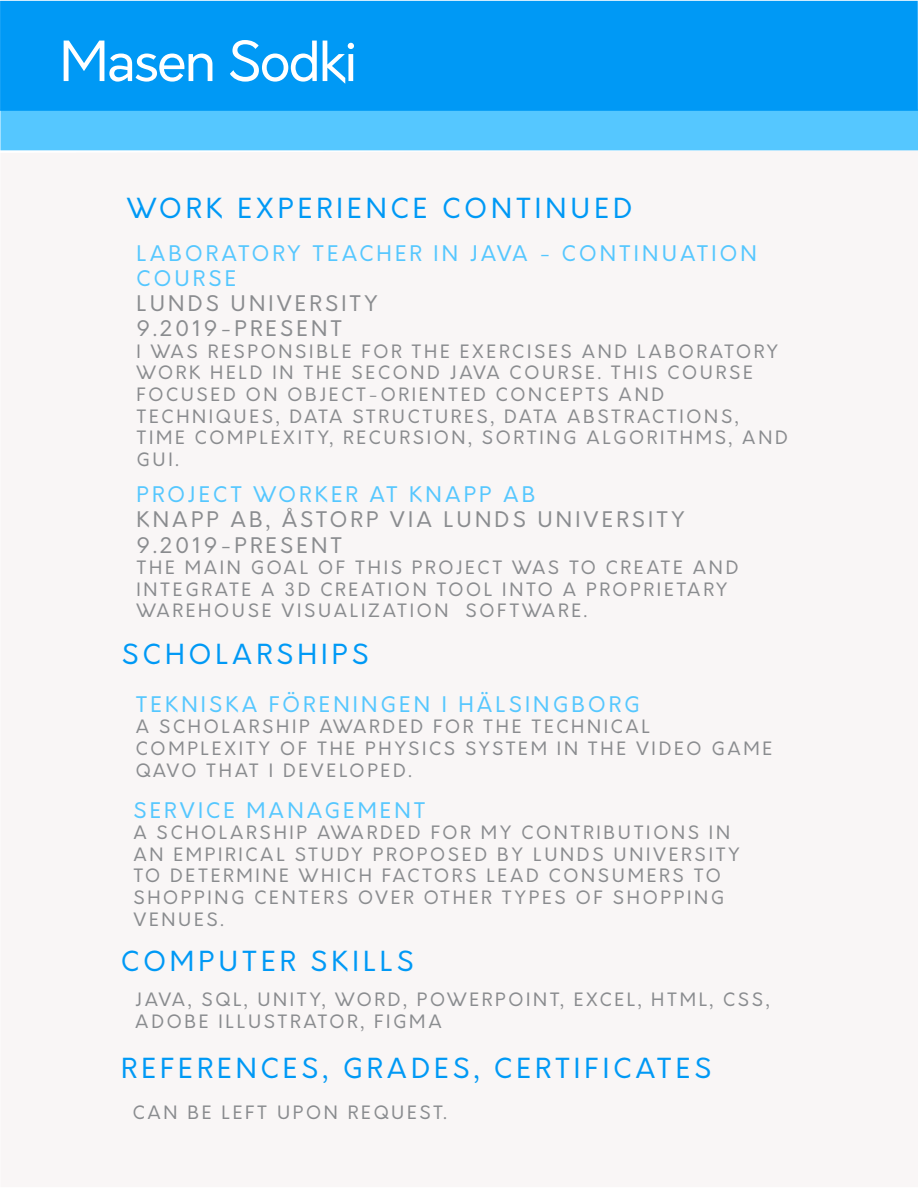
<style>
.page{position:relative;width:918px;height:1188px;background:#fff}
.page>*{position:absolute;margin:0;border:0;box-sizing:border-box;transform-origin:0 0}
.t1{font:54px "Orkney";letter-spacing:-.035em;color:#fff}
.Heading{font:27px "Orkney";letter-spacing:.15em;color:#0099f5}
.t2{font:21px/25.2px "Orkney";letter-spacing:.15em;color:#55c7ff}
.t3{font:21px "Orkney";letter-spacing:.15em;color:#8a8c8f}
.t4{font:18px/21.6px "Orkney";letter-spacing:.15em;color:#8a8c8f}
</style>
<div class="page">
<div style="left:0;top:109px;width:918px;height:41px;background:#55c7ff"></div>
<div style="left:0;top:1px;width:918px;height:110px;background:#0099f5"></div>
<p class="t1" style="left:60px;top:26px;width:300px">Masen Sodki</p>
<p class="Heading" style="left:127px;top:190px;width:507px">WORK EXPERIENCE CONTINUED</p>
<p class="t2" style="left:137px;top:241px;width:622px">LABORATORY TEACHER IN JAVA - CONTINUATION<br>COURSE</p>
<p class="t3" style="left:137px;top:290px;width:243px">LUNDS UNIVERSITY</p>
<p class="t3" style="left:136px;top:315px;width:207px">9.2019-PRESENT</p>
<p class="t4" style="left:137px;top:341px;width:653px">I WAS RESPONSIBLE FOR THE EXERCISES AND LABORATORY WORK HELD IN THE SECOND JAVA COURSE. THIS COURSE FOCUSED ON OBJECT-ORIENTED CONCEPTS AND TECHNIQUES, DATA STRUCTURES, DATA ABSTRACTIONS, TIME COMPLEXITY, RECURSION, SORTING ALGORITHMS, AND GUI.</p>
<p class="t2" style="left:137px;top:482px;width:400px">PROJECT WORKER AT KNAPP AB</p>
<p class="t3" style="left:137px;top:506px;width:550px">KNAPP AB, ÅSTORP VIA LUNDS UNIVERSITY</p>
<p class="t3" style="left:136px;top:531px;width:207px">9.2019-PRESENT</p>
<p class="t4" style="left:137px;top:557px;width:603px">THE MAIN GOAL OF THIS PROJECT WAS TO CREATE AND<br>INTEGRATE A 3D CREATION TOOL INTO A PROPRIETARY<br>WAREHOUSE VISUALIZATION SOFTWARE.</p>
<p class="Heading" style="left:122px;top:637px;width:248px">SCHOLARSHIPS</p>
<p class="t2" style="left:136px;top:692px;width:505px">TEKNISKA FÖRENINGEN I HÄLSINGBORG</p>
<p class="t4" style="left:136px;top:717px;width:638px">A SCHOLARSHIP AWARDED FOR THE TECHNICAL<br>COMPLEXITY OF THE PHYSICS SYSTEM IN THE VIDEO GAME<br>QAVO THAT I DEVELOPED.</p>
<p class="t2" style="left:133px;top:798px;width:294px">SERVICE MANAGEMENT</p>
<p class="t4" style="left:133px;top:822px;width:608px">A SCHOLARSHIP AWARDED FOR MY CONTRIBUTIONS IN AN EMPIRICAL STUDY PROPOSED BY LUNDS UNIVERSITY TO DETERMINE WHICH FACTORS LEAD CONSUMERS TO SHOPPING CENTERS OVER OTHER TYPES OF SHOPPING VENUES.</p>
<p class="Heading" style="left:121px;top:944px;width:294px">COMPUTER SKILLS</p>
<p class="t4" style="left:135px;top:989px;width:636px">JAVA, SQL, UNITY, WORD, POWERPOINT, EXCEL, HTML, CSS,<br>ADOBE ILLUSTRATOR, FIGMA</p>
<p class="Heading" style="left:121px;top:1051px;width:592px">REFERENCES, GRADES, CERTIFICATES</p>
<p class="t4" style="left:133px;top:1102px;width:315px">CAN BE LEFT UPON REQUEST.</p>
</div>
